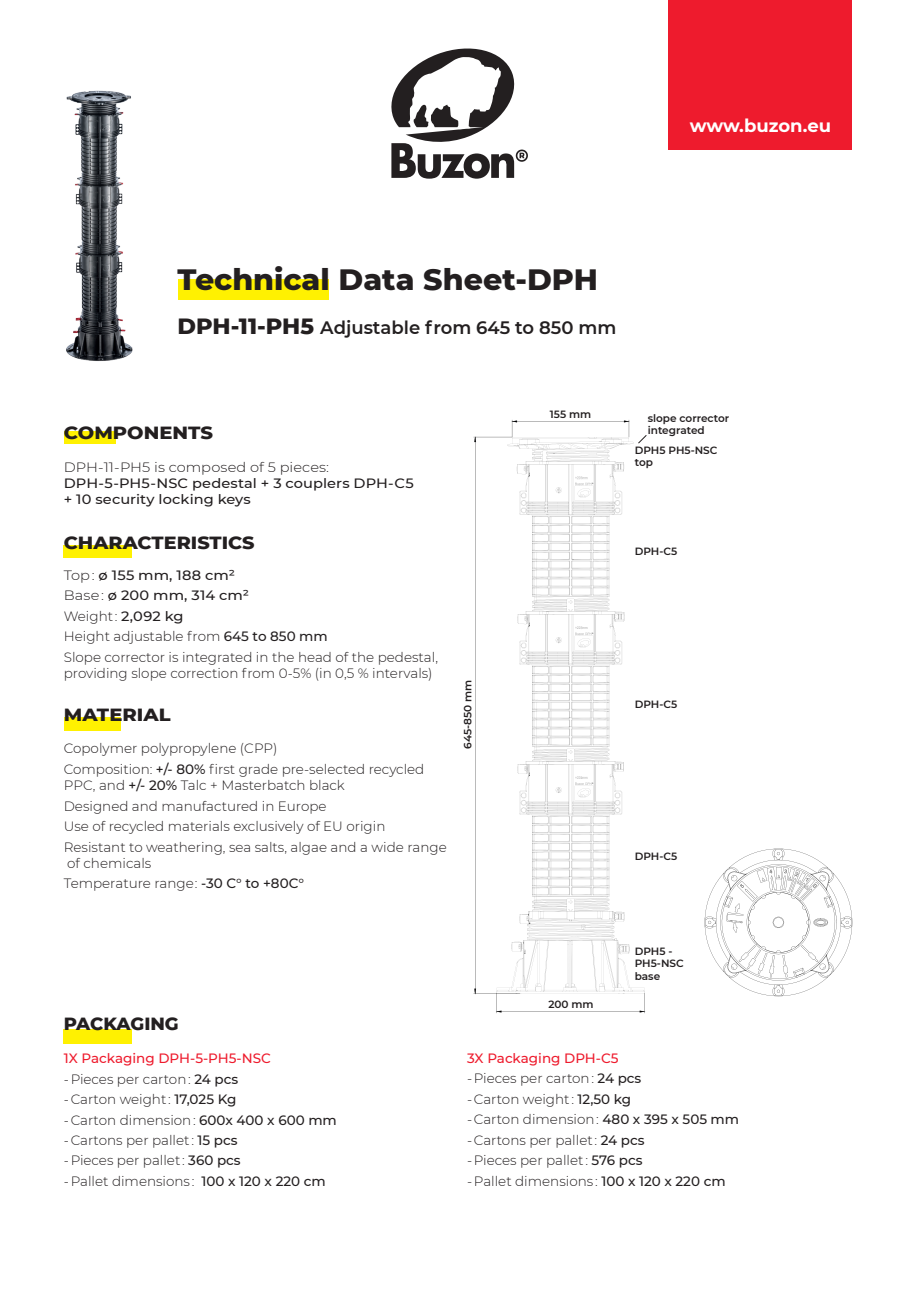
<style>
.page{position:relative;width:919px;height:1289px;background:#fff}
.page>*{position:absolute;margin:0;border:0;box-sizing:border-box;transform-origin:0 0}
.t1{font:800 30px "Montserrat";color:#231f20}
.t2{font:600 18px "Montserrat";color:#231f20}
.t3{font:800 18px "Montserrat";color:#231f20;scale:1.08 1}
.t4{font:800 18px "Montserrat";color:#231f20;scale:1.06 1}
.t5{font:700 18px "Montserrat";color:#fff}
.t6{font:800 18px "Montserrat";color:#231f20}
.t7{font:300 13.5px/20.4px "Montserrat";color:#231f20}
.t8{font:300 13.5px/20.4px "Montserrat";color:#231f20;scale:1.08 1}
.t9{font:500 13.5px/16.2px "Montserrat";letter-spacing:.005em;color:#231f20;scale:1.08 1}
.t10{font:500 13.5px "Montserrat";color:#ee1b2d}
.t11{font:600 10.5px/12.6px "Montserrat";color:#231f20}
.s1{font-weight:800;font-size:22.5px}
.s2{font-weight:500}
</style>
<div class="page">
<div style="left:178px;top:280px;width:150px;height:20px;background:#fff101"></div>
<div style="left:64px;top:1029px;width:68px;height:14px;background:#fff101"></div>
<div style="left:668px;top:0;width:184px;height:150px;background:#ee1b2d"></div>
<img style="left:66px;top:90px;width:67px;height:271px">
<svg style="left:391px;top:48px;width:137px;height:131px"></svg>
<svg style="left:704px;top:848px;width:148px;height:148px"></svg>
<div style="left:64px;top:717px;width:56px;height:13px;background:#fff101"></div>
<div style="left:64px;top:545px;width:68px;height:13px;background:#fff101"></div>
<div style="left:64px;top:431px;width:52px;height:13px;background:#fff101"></div>
<svg style="left:473px;top:420px;width:174px;height:593px"></svg>
<h2 class="t5" style="left:689px;top:113px;width:143px">www.buzon.eu</h2>
<h1 class="t1" style="left:178px;top:257px;width:422px">Technical Data Sheet-DPH</h1>
<h2 class="t2" style="left:178px;top:314px;width:440px"><span class="s1">DPH-11-PH5</span> Adjustable from 645 to 850 mm</h2>
<h2 class="t3" style="left:64px;top:419px;width:140px">COMPONENTS</h2>
<p class="t8" style="left:64px;top:456px;width:247px">DPH-11-PH5 is composed of 5 pieces:</p>
<p class="t9" style="left:64px;top:474px;width:325px">DPH-5-PH5-NSC pedestal + 3 couplers DPH-C5 + 10 security locking keys</p>
<h2 class="t4" style="left:64px;top:529px;width:181px">CHARACTERISTICS</h2>
<p class="t8" style="left:64px;top:564px;width:348px">Top : <span class="s2">ø 155 mm, 188 cm²<br></span>Base : <span class="s2">ø 200 mm, 314 cm²<br></span>Weight : <span class="s2">2,092 kg<br></span>Height adjustable from <span class="s2">645 to 850 mm<br></span>Slope corrector is integrated in the head of the pedestal,</p>
<p class="t7" style="left:64px;top:662px;width:370px">providing slope correction from 0-5% (in 0,5 % intervals)</p>
<h2 class="t3" style="left:64px;top:701px;width:100px">MATERIAL</h2>
<p class="t7" style="left:64px;top:738px;width:362px">Copolymer polypropylene (CPP)<br>Composition: <span class="s2">+/- 80%</span> first grade pre-selected recycled</p>
<p class="t7" style="left:64px;top:774px;width:384px">PPC, and <span class="s2">+/- 20%</span> Talc + Masterbatch black<br>Designed and manufactured in Europe<br>Use of recycled materials exclusively of EU origin Resistant to weathering, sea salts, algae and a wide range</p>
<p class="t7" style="left:64px;top:852px;width:242px">of chemicals<br>Temperature range: <span class="s2">-30 C° to +80C°</span></p>
<p class="t11" style="left:461px;top:748px;width:70px;rotate:-90deg">645-850 mm</p>
<p class="t11" style="left:550px;top:407px;width:43px">155 mm</p>
<p class="t11" style="left:647px;top:411px;width:83px">slope corrector integrated</p>
<p class="t11" style="left:634px;top:443px;width:84px">DPH5 PH5-NSC top</p>
<p class="t11" style="left:634px;top:544px;width:44px">DPH-C5</p>
<p class="t11" style="left:634px;top:697px;width:44px">DPH-C5</p>
<p class="t11" style="left:548px;top:997px;width:47px">200 mm</p>
<p class="t11" style="left:634px;top:849px;width:44px">DPH-C5</p>
<p class="t11" style="left:634px;top:944px;width:50px">DPH5 -<br>PH5-NSC base</p>
<h2 class="t6" style="left:64px;top:1010px;width:116px">PACKAGING</h2>
<p class="t10" style="left:64px;top:1048px;width:208px">1X Packaging DPH-5-PH5-NSC</p>
<p class="t7" style="left:64px;top:1068px;width:176px">- Pieces per carton : <span class="s2">24 pcs</span></p>
<p class="t7" style="left:64px;top:1088px;width:174px">- Carton weight : <span class="s2">17,025 Kg</span></p>
<p class="t7" style="left:64px;top:1109px;width:274px">- Carton dimension : <span class="s2">600x 400 x 600 mm</span></p>
<p class="t7" style="left:64px;top:1129px;width:175px">- Cartons per pallet : <span class="s2">15 pcs</span></p>
<p class="t7" style="left:64px;top:1149px;width:178px">- Pieces per pallet : <span class="s2">360 pcs</span></p>
<p class="t7" style="left:64px;top:1170px;width:263px">- Pallet dimensions : <span class="s2">100 x 120 x 220 cm</span></p>
<p class="t10" style="left:467px;top:1048px;width:153px">3X Packaging DPH-C5</p>
<p class="t7" style="left:467px;top:1067px;width:176px">- Pieces per carton : <span class="s2">24 pcs</span></p>
<p class="t7" style="left:467px;top:1088px;width:166px">- Carton weight : <span class="s2">12,50 kg</span></p>
<p class="t7" style="left:467px;top:1108px;width:273px">- Carton dimension : <span class="s2">480 x 395 x 505 mm</span></p>
<p class="t7" style="left:467px;top:1129px;width:179px">- Cartons per pallet : <span class="s2">24 pcs</span></p>
<p class="t7" style="left:467px;top:1149px;width:177px">- Pieces per pallet : <span class="s2">576 pcs</span></p>
<p class="t7" style="left:467px;top:1170px;width:260px">- Pallet dimensions : <span class="s2">100 x 120 x 220 cm</span></p>
</div>
